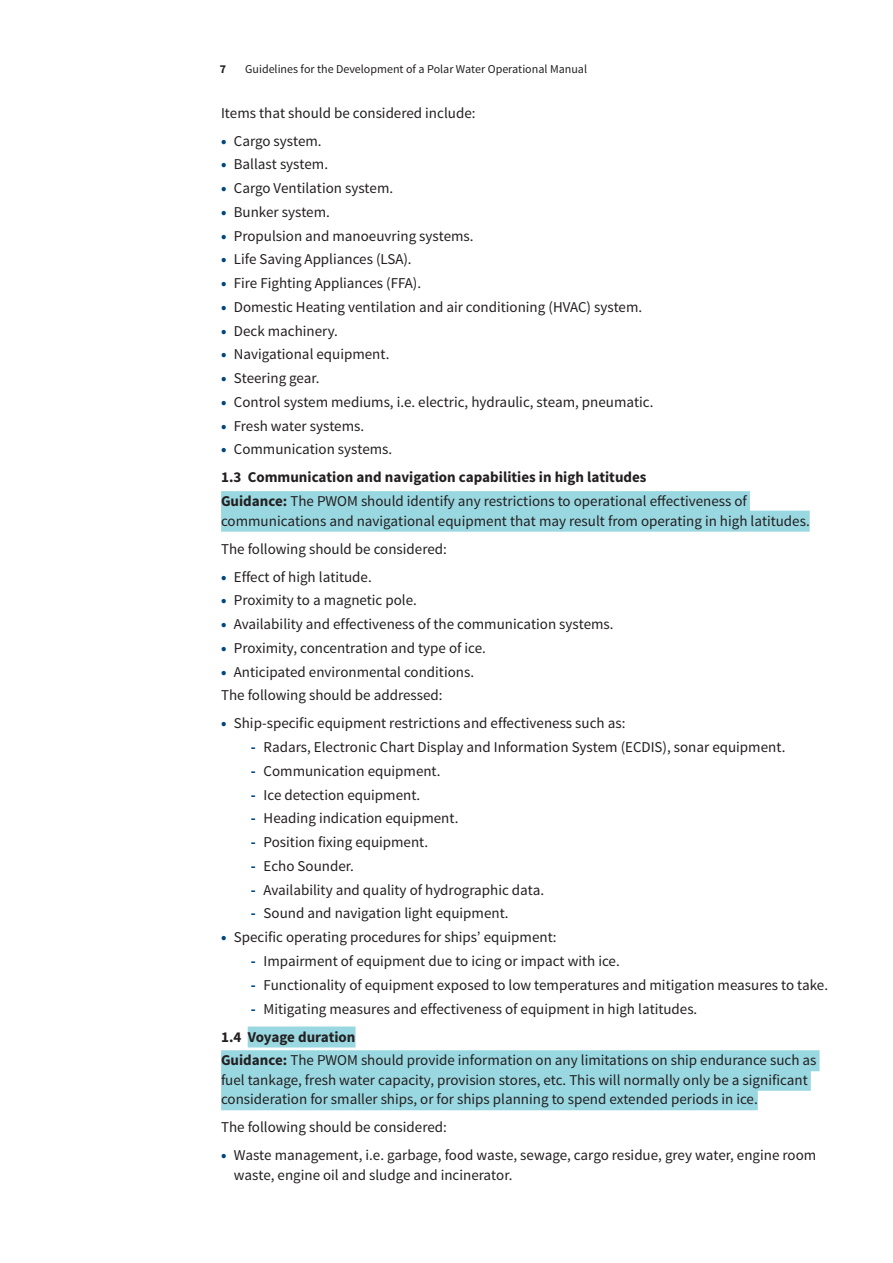
<style>
.page{position:relative;width:893px;height:1263px;background:#fff}
.page>*{position:absolute;margin:0;border:0;box-sizing:border-box;transform-origin:0 0}
.t1{font:15px/19.5px "Source Sans Pro";color:#231f20}
.t2{font:700 15px/28px "Source Sans Pro";color:#231f20}
.t3{font:12px "Source Sans Pro";color:#231f20}
.t4{font:700 12px "Source Sans Pro";color:#231f20}
.s1{font-weight:900;color:#00467e}
.s2{font-weight:400}
.s3{font-weight:700}
.s4{font-weight:700;color:#00467e}
</style>
<div class="page">
<div style="left:221px;top:491px;width:529px;height:21px;background:#9ad8e1"></div>
<div style="left:221px;top:511px;width:589px;height:21px;background:#9ad8e1"></div>
<div style="left:248px;top:1026px;width:108px;height:21px;background:#9ad8e1"></div>
<div style="left:221px;top:1050px;width:599px;height:21px;background:#9ad8e1"></div>
<div style="left:221px;top:1070px;width:590px;height:21px;background:#9ad8e1"></div>
<div style="left:221px;top:1089px;width:537px;height:21px;background:#9ad8e1"></div>
<p class="t4" style="left:220px;top:61px;width:8px">7</p>
<p class="t3" style="left:245px;top:62px;width:343px">Guidelines for the Development of a Polar Water Operational Manual</p>
<p class="t1" style="left:221px;top:103px;width:256px">Items that should be considered include:</p>
<p class="t1" style="left:221px;top:131px;width:102px"><span class="s1">•</span> Cargo system.</p>
<p class="t1" style="left:221px;top:155px;width:108px"><span class="s1">•</span> Ballast system.</p>
<p class="t1" style="left:221px;top:179px;width:174px"><span class="s1">•</span> Cargo Ventilation system.</p>
<p class="t1" style="left:221px;top:202px;width:110px"><span class="s1">•</span> Bunker system.</p>
<p class="t1" style="left:221px;top:226px;width:254px"><span class="s1">•</span> Propulsion and manoeuvring systems.</p>
<p class="t1" style="left:221px;top:250px;width:192px"><span class="s1">•</span> Life Saving Appliances (LSA).</p>
<p class="t1" style="left:221px;top:274px;width:202px"><span class="s1">•</span> Fire Fighting Appliances (FFA).</p>
<p class="t1" style="left:221px;top:297px;width:423px"><span class="s1">•</span> Domestic Heating ventilation and air conditioning (HVAC) system.</p>
<p class="t1" style="left:221px;top:321px;width:118px"><span class="s1">•</span> Deck machinery.</p>
<p class="t1" style="left:221px;top:345px;width:170px"><span class="s1">•</span> Navigational equipment.</p>
<p class="t1" style="left:221px;top:369px;width:100px"><span class="s1">•</span> Steering gear.</p>
<p class="t1" style="left:221px;top:392px;width:434px"><span class="s1">•</span> Control system mediums, i.e. electric, hydraulic, steam, pneumatic.</p>
<p class="t1" style="left:221px;top:416px;width:145px"><span class="s1">•</span> Fresh water systems.</p>
<p class="t2" style="left:221px;top:436px;width:427px"><span class="s1">•</span> <span class="s2">Communication systems.<br></span>1.3 Communication and navigation capabilities in high latitudes</p>
<p class="t1" style="left:221px;top:492px;width:590px"><span class="s3">Guidance:</span> The PWOM should identify any restrictions to operational effectiveness of communications and navigational equipment that may result from operating in high latitudes.</p>
<p class="t1" style="left:221px;top:539px;width:227px">The following should be considered:</p>
<p class="t1" style="left:221px;top:567px;width:152px"><span class="s1">•</span> Effect of high latitude.</p>
<p class="t1" style="left:221px;top:591px;width:197px"><span class="s1">•</span> Proximity to a magnetic pole.</p>
<p class="t1" style="left:221px;top:615px;width:394px"><span class="s1">•</span> Availability and effectiveness of the communication systems.</p>
<p class="t1" style="left:221px;top:638px;width:266px"><span class="s1">•</span> Proximity, concentration and type of ice.</p>
<p class="t1" style="left:221px;top:660px;width:254px;line-height:23.7px"><span class="s1">•</span> Anticipated environmental conditions.<br>The following should be addressed:</p>
<p class="t1" style="left:221px;top:714px;width:406px"><span class="s1">•</span> Ship-specific equipment restrictions and effectiveness such as:</p>
<p class="t1" style="left:251px;top:738px;width:536px"><span class="s4">-</span> Radars, Electronic Chart Display and Information System (ECDIS), sonar equipment.</p>
<p class="t1" style="left:251px;top:761px;width:191px"><span class="s4">-</span> Communication equipment.</p>
<p class="t1" style="left:251px;top:785px;width:171px"><span class="s4">-</span> Ice detection equipment.</p>
<p class="t1" style="left:251px;top:809px;width:209px"><span class="s4">-</span> Heading indication equipment.</p>
<p class="t1" style="left:251px;top:833px;width:179px"><span class="s4">-</span> Position fixing equipment.</p>
<p class="t1" style="left:251px;top:856px;width:105px"><span class="s4">-</span> Echo Sounder.</p>
<p class="t1" style="left:251px;top:880px;width:295px"><span class="s4">-</span> Availability and quality of hydrographic data.</p>
<p class="t1" style="left:251px;top:904px;width:259px"><span class="s4">-</span> Sound and navigation light equipment.</p>
<p class="t1" style="left:221px;top:928px;width:337px"><span class="s1">•</span> Specific operating procedures for ships’ equipment:</p>
<p class="t1" style="left:251px;top:951px;width:370px"><span class="s4">-</span> Impairment of equipment due to icing or impact with ice.</p>
<p class="t1" style="left:251px;top:975px;width:579px"><span class="s4">-</span> Functionality of equipment exposed to low temperatures and mitigation measures to take.</p>
<p class="t1" style="left:221px;top:995px;width:478px;line-height:28px;text-indent:30px"><span class="s4">-</span> Mitigating measures and effectiveness of equipment in high latitudes.<br><span class="s3">1.4 Voyage duration</span></p>
<p class="t1" style="left:221px;top:1051px;width:597px"><span class="s3">Guidance:</span> The PWOM should provide information on any limitations on ship endurance such as fuel tankage, fresh water capacity, provision stores, etc. This will normally only be a significant consideration for smaller ships, or for ships planning to spend extended periods in ice.</p>
<p class="t1" style="left:221px;top:1118px;width:227px">The following should be considered:</p>
<p class="t1" style="left:234px;top:1146px;width:584px;text-indent:-13px"><span class="s1">•</span> Waste management, i.e. garbage, food waste, sewage, cargo residue, grey water, engine room waste, engine oil and sludge and incinerator.</p>
</div>
